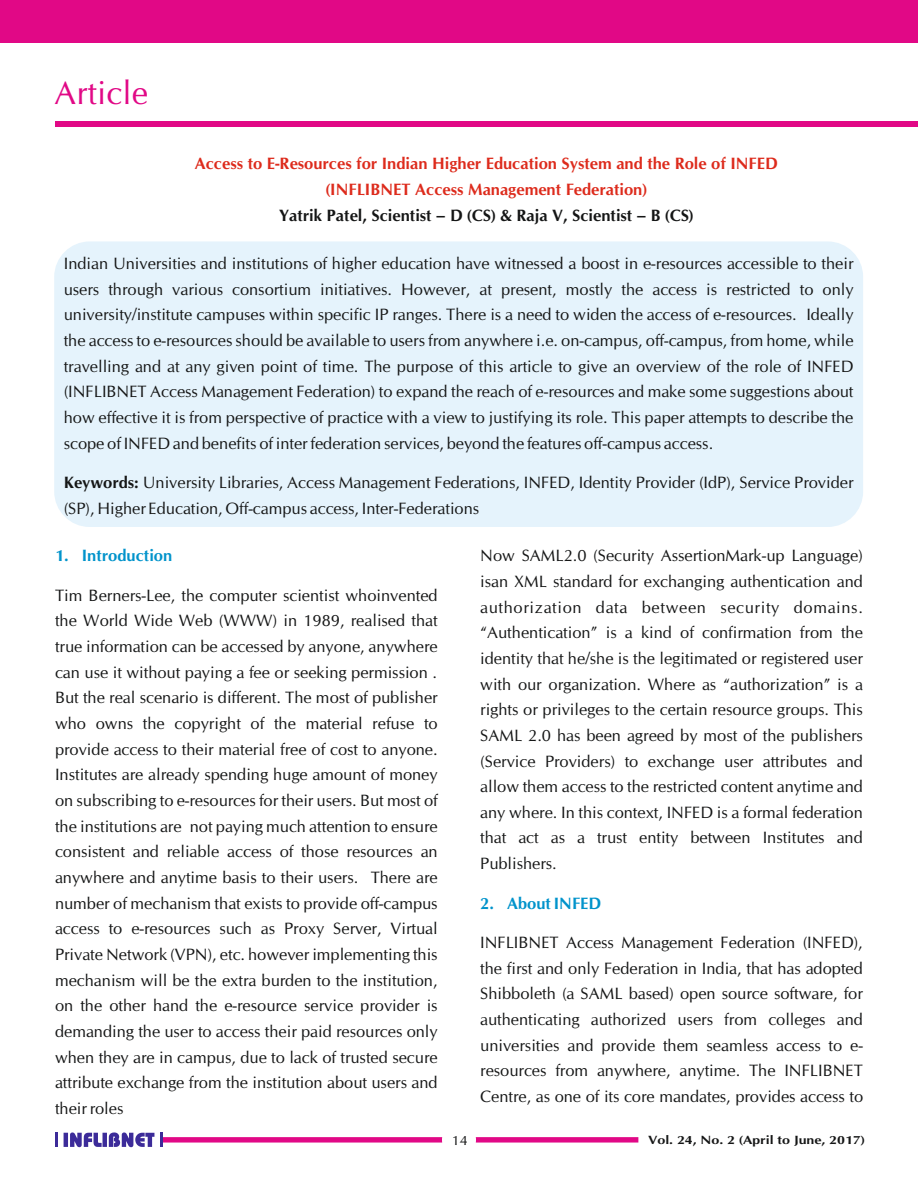
<style>
.page{position:relative;width:918px;height:1188px;background:#fff}
.page>*{position:absolute;margin:0;border:0;box-sizing:border-box;transform-origin:0 0}
.t1{font:33px "CG Omega";letter-spacing:.01em;color:#e10886}
.t2{font:16.5px/25.7px "CG Omega";color:#151616;text-align:justify}
.t3{font:700 16.5px/25.7px "CG Omega";color:#dd2b1c;text-align:center}
.t4{font:700 16.5px "CG Omega";color:#151616}
.t5{font:700 16.5px "CG Omega";color:#0093cb}
.t6{font:13.5px "CG Omega";color:#151616;scale:1.05 1}
.t7{font:700 12px "CG Omega";color:#151616;scale:1.18 1}
.s1{font-weight:700}
</style>
<div class="page">
<div style="left:55px;top:122px;width:862px;height:5px;background:#e10886"></div>
<div style="left:54px;top:241px;width:809px;height:286px;background:#e5f3fc;border-radius:35px"></div>
<div style="left:0;top:0;width:918px;height:43px;background:#e10886"></div>
<svg style="left:64px;top:1132px;width:90px;height:15px"></svg>
<svg style="left:55px;top:1133px;width:2px;height:14px"></svg>
<svg style="left:161px;top:1133px;width:477px;height:14px"></svg>
<h1 class="t1" style="left:55px;top:79px;width:95px">Article</h1>
<p class="t3" style="left:195px;top:152px;width:585px">Access to E-Resources for Indian Higher Education System and the Role of INFED (INFLIBNET Access Management Federation)</p>
<p class="t4" style="left:279px;top:208px;width:416px">Yatrik Patel, Scientist – D (CS) &amp; Raja V, Scientist – B (CS)</p>
<p class="t2" style="left:64px;top:252px;width:791px">Indian Universities and institutions of higher education have witnessed a boost in e-resources accessible to their users through various consortium initiatives. However, at present, mostly the access is restricted to only university/institute campuses within specific IP ranges. There is a need to widen the access of e-resources. Ideally the access to e-resources should be available to users from anywhere i.e. on-campus, off-campus, from home, while travelling and at any given point of time. The purpose of this article to give an overview of the role of INFED (INFLIBNET Access Management Federation) to expand the reach of e-resources and make some suggestions about how effective it is from perspective of practice with a view to justifying its role. This paper attempts to describe the scope of INFED and benefits of inter federation services, beyond the features off-campus access.</p>
<p class="t2" style="left:64px;top:471px;width:791px"><span class="s1">Keywords:</span> University Libraries, Access Management Federations, INFED, Identity Provider (IdP), Service Provider (SP), Higher Education, Off-campus access, Inter-Federations</p>
<p class="t5" style="left:55px;top:549px;width:119px">1. Introduction</p>
<p class="t2" style="left:55px;top:584px;width:384px">Tim Berners-Lee, the computer scientist whoinvented the World Wide Web (WWW) in 1989, realised that true information can be accessed by anyone, anywhere can use it without paying a fee or seeking permission .<br>But the real scenario is different. The most of publisher who owns the copyright of the material refuse to provide access to their material free of cost to anyone.<br>Institutes are already spending huge amount of money on subscribing to e-resources for their users. But most of the institutions are not paying much attention to ensure consistent and reliable access of those resources an anywhere and anytime basis to their users. There are number of mechanism that exists to provide off-campus access to e-resources such as Proxy Server, Virtual Private Network (VPN), etc. however implementing this mechanism will be the extra burden to the institution, on the other hand the e-resource service provider is demanding the user to access their paid resources only when they are in campus, due to lack of trusted secure attribute exchange from the institution about users and their roles</p>
<p class="t2" style="left:480px;top:544px;width:384px">Now SAML2.0 (Security AssertionMark-up Language) isan XML standard for exchanging authentication and authorization data between security domains. “Authentication” is a kind of confirmation from the identity that he/she is the legitimated or registered user with our organization. Where as “authorization” is a rights or privileges to the certain resource groups. This SAML 2.0 has been agreed by most of the publishers (Service Providers) to exchange user attributes and allow them access to the restricted content anytime and any where. In this context, INFED is a formal federation that act as a trust entity between Institutes and Publishers.</p>
<p class="t5" style="left:480px;top:896px;width:123px">2. About INFED</p>
<p class="t2" style="left:480px;top:931px;width:384px">INFLIBNET Access Management Federation (INFED), the first and only Federation in India, that has adopted Shibboleth (a SAML based) open source software, for authenticating authorized users from colleges and universities and provide them seamless access to e&shy;resources from anywhere, anytime. The INFLIBNET Centre, as one of its core mandates, provides access to</p>
<p class="t6" style="left:452px;top:1135px;width:16px">14</p>
<p class="t7" style="left:648px;top:1135px;width:185px">Vol. 24, No. 2 (April to June, 2017)</p>
</div>
